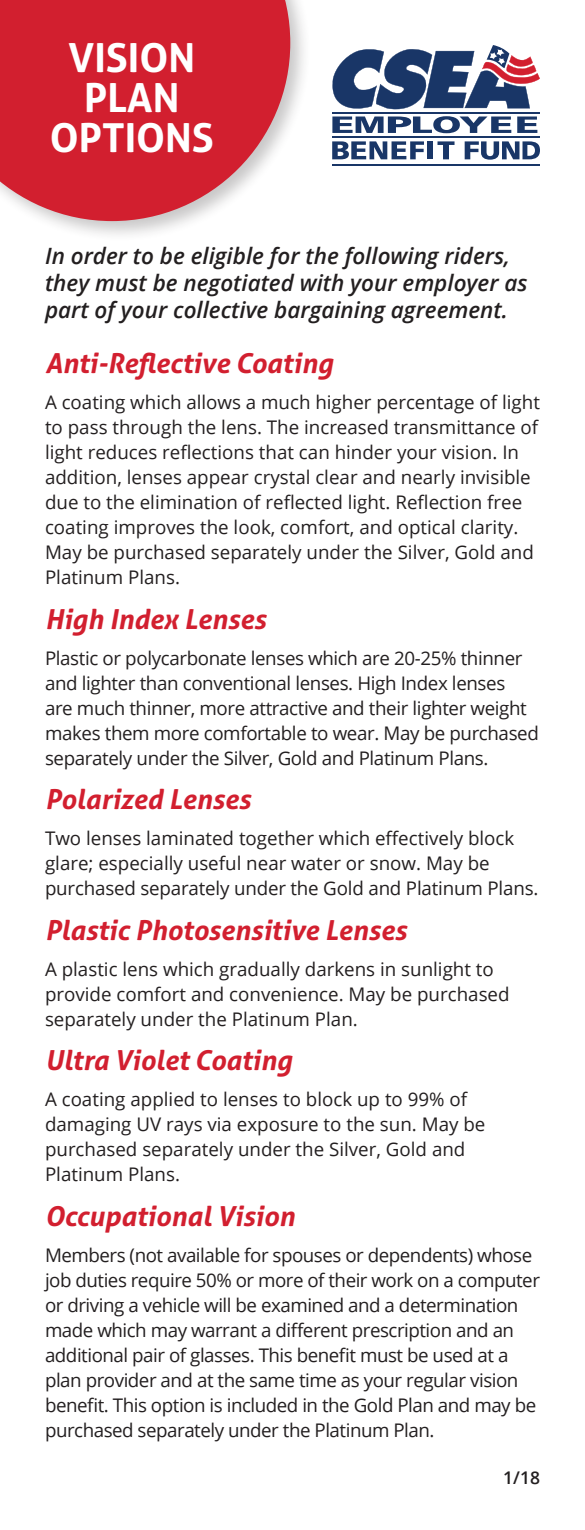
<style>
.page{position:relative;width:585px;height:1530px;background:#fff}
.page>*{position:absolute;margin:0;border:0;box-sizing:border-box;transform-origin:0 0}
.t1{font:700 40px/40px "Aller";color:#fff;text-align:center}
.t2{font:italic 700 27.5px "Aller";color:#d21f2f}
.t3{font:italic 600 22.5px/27px "Open Sans";color:#231f20}
.t4{font:18.75px/25px "Open Sans";color:#231f20}
.t5{font:18.75px/25px "Open Sans";letter-spacing:-.025em;color:#231f20}
.t6{font:18.75px/25px "Open Sans";letter-spacing:-.02em;color:#231f20}
.t7{font:600 17.5px "Open Sans";color:#231f20}
</style>
<div class="page">
<hr style="left:332px;top:137px;width:207px;height:1px;background:#193667">
<hr style="left:332px;top:164px;width:207px;height:1px;background:#193667">
<svg style="left:332px;top:45px;width:208px;height:88px"></svg>
<svg style="left:332px;top:141px;width:92px;height:18px"></svg>
<div style="left:428px;top:141px;width:5px;height:18px;background:#193667"></div>
<svg style="left:438px;top:141px;width:17px;height:18px"></svg>
<svg style="left:465px;top:141px;width:75px;height:19px"></svg>
<div style="left:0;top:0;width:311px;height:242px;background:#231f20;opacity:.25"></div>
<svg style="left:0;top:0;width:290px;height:221px;background:#d53947"></svg>
<h1 class="t1" style="left:50px;top:38px;width:166px">VISION<br>PLAN<br>OPTIONS</h1>
<p class="t3" style="left:45px;top:241px;width:484px">In order to be eligible for the following riders, they must be negotiated with your employer as part of your collective bargaining agreement.</p>
<h2 class="t2" style="left:45px;top:346px;width:290px">Anti-Reflective Coating</h2>
<p class="t4" style="left:45px;top:389px;width:497px">A coating which allows a much higher percentage of light to pass through the lens. The increased transmittance of light reduces reflections that can hinder your vision. In addition, lenses appear crystal clear and nearly invisible due to the elimination of reflected light. Reflection free coating improves the look, comfort, and optical clarity.<br>May be purchased separately under the Silver, Gold and Platinum Plans.</p>
<h2 class="t2" style="left:45px;top:602px;width:223px">High Index Lenses</h2>
<p class="t6" style="left:45px;top:645px;width:495px">Plastic or polycarbonate lenses which are 20-25% thinner and lighter than conventional lenses. High Index lenses<br>are much thinner, more attractive and their lighter weight makes them more comfortable to wear. May be purchased separately under the Silver, Gold and Platinum Plans.</p>
<h2 class="t2" style="left:45px;top:782px;width:207px">Polarized Lenses</h2>
<p class="t4" style="left:45px;top:825px;width:495px">Two lenses laminated together which effectively block glare; especially useful near water or snow. May be purchased separately under the Gold and Platinum Plans.</p>
<h2 class="t2" style="left:45px;top:913px;width:363px">Plastic Photosensitive Lenses</h2>
<p class="t4" style="left:45px;top:956px;width:466px">A plastic lens which gradually darkens in sunlight to provide comfort and convenience. May be purchased separately under the Platinum Plan.</p>
<h2 class="t2" style="left:45px;top:1043px;width:249px">Ultra Violet Coating</h2>
<p class="t4" style="left:45px;top:1086px;width:442px">A coating applied to lenses to block up to 99% of damaging UV rays via exposure to the sun. May be purchased separately under the Silver, Gold and Platinum Plans.</p>
<h2 class="t2" style="left:45px;top:1199px;width:252px">Occupational Vision</h2>
<p class="t5" style="left:45px;top:1242px;width:497px">Members (not available for spouses or dependents) whose job duties require 50% or more of their work on a computer or driving a vehicle will be examined and a determination made which may warrant a different prescription and an additional pair of glasses. This benefit must be used at a plan provider and at the same time as your regular vision benefit. This option is included in the Gold Plan and may be purchased separately under the Platinum Plan.</p>
<p class="t7" style="left:503px;top:1466px;width:38px">1/18</p>
</div>
